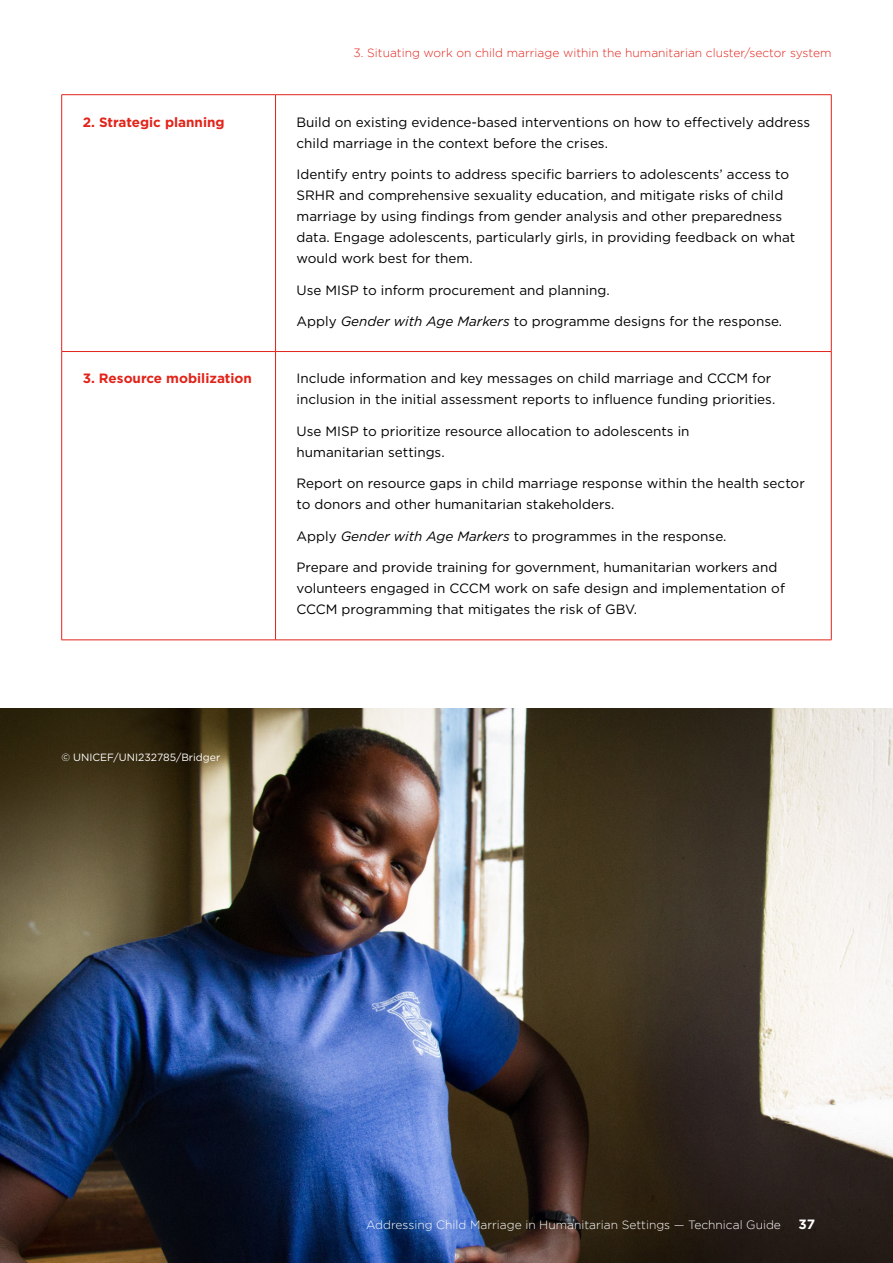
<style>
.page{position:relative;width:893px;height:1263px;background:#fff}
.page>*{position:absolute;margin:0;border:0;box-sizing:border-box;transform-origin:0 0}
.t1{font:13.5px/21px "Gotham";color:#000}
.t2{font:700 13.5px "Gotham";color:#e2231a}
.t3{font:700 13.5px "Gotham";color:#fff}
.t4{font:300 12px "Gotham";color:#e2231a}
.t5{font:300 12px "Gotham";color:#fff}
.t6{font:10.5px "Gotham";color:#fff}
.s1{font-style:italic}
</style>
<div class="page">
<img style="left:0;top:709px;width:893px;height:554px">
<hr style="left:62px;top:94px;width:214px;height:1px;background:#e2231a">
<hr style="left:61px;top:95px;width:1px;height:256px;background:#e2231a">
<hr style="left:276px;top:94px;width:555px;height:1px;background:#e2231a">
<hr style="left:275px;top:95px;width:1px;height:256px;background:#e2231a">
<hr style="left:831px;top:95px;width:1px;height:256px;background:#e2231a">
<hr style="left:62px;top:351px;width:214px;height:1px;background:#e2231a">
<hr style="left:61px;top:352px;width:1px;height:288px;background:#e2231a">
<hr style="left:276px;top:351px;width:555px;height:1px;background:#e2231a">
<hr style="left:275px;top:352px;width:1px;height:288px;background:#e2231a">
<hr style="left:831px;top:352px;width:1px;height:288px;background:#e2231a">
<hr style="left:62px;top:640px;width:214px;height:1px;background:#e2231a">
<hr style="left:276px;top:640px;width:555px;height:1px;background:#e2231a">
<p class="t4" style="left:354px;top:46px;width:479px">3. Situating work on child marriage within the humanitarian cluster/sector system</p>
<p class="t2" style="left:83px;top:113px;width:143px">2. Strategic planning</p>
<p class="t1" style="left:297px;top:111px;width:515px">Build on existing evidence-based interventions on how to effectively address child marriage in the context before the crises.</p>
<p class="t1" style="left:297px;top:163px;width:500px">Identify entry points to address specific barriers to adolescents’ access to SRHR and comprehensive sexuality education, and mitigate risks of child marriage by using findings from gender analysis and other preparedness data. Engage adolescents, particularly girls, in providing feedback on what would work best for them.</p>
<p class="t1" style="left:297px;top:279px;width:315px">Use MISP to inform procurement and planning.</p>
<p class="t1" style="left:297px;top:310px;width:487px">Apply <span class="s1">Gender with Age Markers</span> to programme designs for the response.</p>
<p class="t2" style="left:83px;top:370px;width:171px">3. Resource mobilization</p>
<p class="t1" style="left:297px;top:368px;width:480px">Include information and key messages on child marriage and CCCM for inclusion in the initial assessment reports to influence funding priorities.</p>
<p class="t1" style="left:297px;top:420px;width:394px">Use MISP to prioritize resource allocation to adolescents in humanitarian settings.</p>
<p class="t1" style="left:297px;top:473px;width:510px">Report on resource gaps in child marriage response within the health sector to donors and other humanitarian stakeholders.</p>
<p class="t1" style="left:297px;top:525px;width:431px">Apply <span class="s1">Gender with Age Markers</span> to programmes in the response.</p>
<p class="t1" style="left:297px;top:557px;width:490px">Prepare and provide training for government, humanitarian workers and volunteers engaged in CCCM work on safe design and implementation of<br>CCCM programming that mitigates the risk of GBV.</p>
<p class="t6" style="left:61px;top:751px;width:160px">© UNICEF/UNI232785/Bridger</p>
<p class="t5" style="left:366px;top:1218px;width:416px">Addressing Child Marriage in Humanitarian Settings — Technical Guide</p>
<p class="t3" style="left:798px;top:1215px;width:18px">37</p>
</div>
